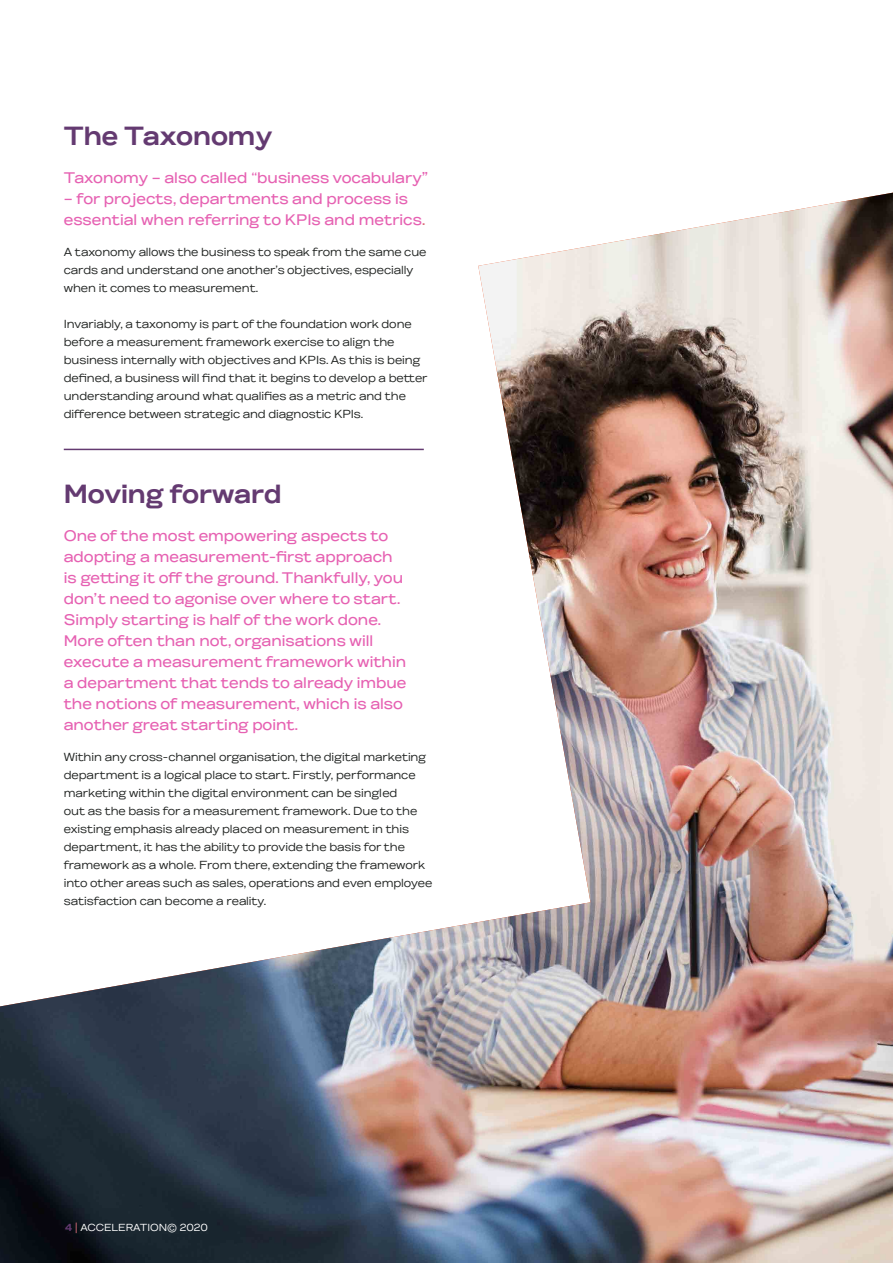
<style>
.page{position:relative;width:893px;height:1263px;background:#fff}
.page>*{position:absolute;margin:0;border:0;box-sizing:border-box;transform-origin:0 0}
.t1{font:700 27px "WT Gothic";color:#643a71}
.t2{font:500 15.75px/21px "WT Gothic";color:#e661b2}
.t3{font:12px/18px "WT Gothic";letter-spacing:-.005em;color:#212422}
.t4{font:10.5px "WT Gothic";color:#fff}
.s1{color:#db6c79}
.s2{font-weight:700;color:#643a71}
</style>
<div class="page">
<img style="left:0;top:193px;width:893px;height:1070px">
<hr style="left:64px;top:449px;width:360px;height:1px;background:#643a71">
<h1 class="t1" style="left:64px;top:120px;width:210px">The Taxonomy</h1>
<h2 class="t2" style="left:64px;top:167px;width:366px">Taxonomy – also called “business vocabulary”</h2>
<h2 class="t2" style="left:64px;top:188px;width:363px">– for projects, departments and process is essential when referring to KPIs and metrics<span class="s1">.</span></h2>
<p class="t3" style="left:64px;top:243px;width:364px">A taxonomy allows the business to speak from the same cue cards and understand one another’s objectives, especially when it comes to measurement.</p>
<p class="t3" style="left:64px;top:315px;width:365px">Invariably, a taxonomy is part of the foundation work done before a measurement framework exercise to align the business internally with objectives and KPIs. As this is being defined, a business will find that it begins to develop a better understanding around what qualifies as a metric and the difference between strategic and diagnostic KPIs.</p>
<h1 class="t1" style="left:64px;top:478px;width:219px">Moving forward</h1>
<p class="t2" style="left:64px;top:525px;width:344px">One of the most empowering aspects to adopting a measurement-first approach is getting it off the ground. Thankfully, you don’t need to agonise over where to start.<br>Simply starting is half of the work done.<br>More often than not, organisations will execute a measurement framework within a department that tends to already imbue the notions of measurement, which is also another great starting point.</p>
<p class="t3" style="left:64px;top:748px;width:370px">Within any cross-channel organisation, the digital marketing department is a logical place to start. Firstly, performance marketing within the digital environment can be singled<br>out as the basis for a measurement framework. Due to the existing emphasis already placed on measurement in this department, it has the ability to provide the basis for the framework as a whole. From there, extending the framework into other areas such as sales, operations and even employee satisfaction can become a reality.</p>
<p class="t4" style="left:65px;top:1221px;width:144px"><span class="s2">4</span> <span class="s1">|</span> ACCELERATION© 2020</p>
</div>
